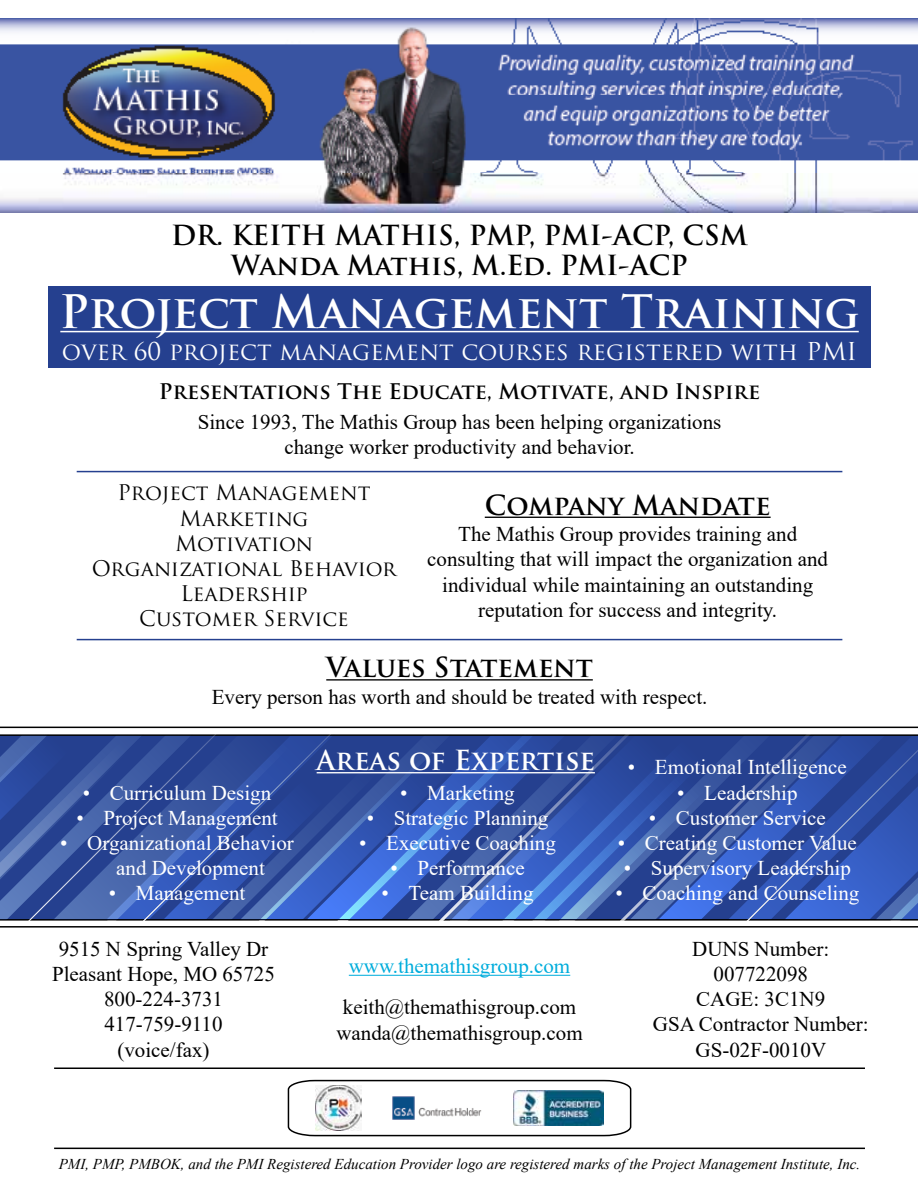
<style>
.page{position:relative;width:918px;height:1188px;background:#fff}
.page>*{position:absolute;margin:0;border:0;box-sizing:border-box;transform-origin:0 0}
.t1{font:700 45px "Trajan Pro";color:#fff}
.t2{font:700 27px/30px "Trajan Pro";color:#000;text-align:center}
.t3{font:24px "Trajan Pro";color:#fff}
.t4{font:21px/25.2px "Times New Roman";color:#000;text-align:center}
.t5{font:21px/25.2px "Times New Roman";color:#fff}
.t6{font:21px/25.2px "Trajan Pro";color:#000;text-align:center}
.t7{font:700 21px "Trajan Pro";color:#000}
.t8{font:21px "Times New Roman";color:#00addc}
.t9{font:italic 15px "Times New Roman";color:#000}
</style>
<div class="page">
<svg style="left:76px;top:638px;width:98px;height:3px"></svg>
<svg style="left:0;top:727px;width:918px;height:201px;background:#415fab"></svg>
<hr style="left:317px;top:772px;width:278px;height:1px;background:#fff">
<div style="left:48px;top:286px;width:823px;height:82px;background:#25408f"></div>
<hr style="left:60px;top:331px;width:799px;height:1px;background:#fff">
<hr style="left:326px;top:679px;width:267px;height:2px;background:#000">
<hr style="left:54px;top:1068px;width:811px;height:1px;background:#000">
<hr style="left:54px;top:1148px;width:811px;height:1px;background:#000">
<hr style="left:485px;top:517px;width:286px;height:1px;background:#000">
<hr style="left:77px;top:471px;width:765px;height:1px;background:#25408f">
<hr style="left:77px;top:639px;width:765px;height:1px;background:#25408f">
<img style="left:1px;top:18px;width:917px;height:195px">
<hr style="left:349px;top:975px;width:221px;height:1px;background:#00addc">
<svg style="left:287px;top:1079px;width:345px;height:58px"></svg>
<img style="left:513px;top:1091px;width:91px;height:34px">
<img style="left:393px;top:1097px;width:89px;height:23px">
<img style="left:316px;top:1085px;width:45px;height:46px">
<p class="t2" style="left:171px;top:220px;width:578px">DR. KEITH MATHIS, PMP, PMI-ACP, CSM<br>Wanda Mathis, M.Ed. PMI-ACP</p>
<h1 class="t1" style="left:59px;top:284px;width:802px">Project Management Training</h1>
<p class="t3" style="left:62px;top:336px;width:797px">over 60 project management courses registered with PMI</p>
<p class="t7" style="left:159px;top:378px;width:603px">Presentations The Educate, Motivate, and Inspire</p>
<p class="t4" style="left:198px;top:409px;width:525px">Since 1993, The Mathis Group has been helping organizations change worker productivity and behavior.</p>
<p class="t6" style="left:92px;top:480px;width:306px">Project Management<br>Marketing<br>Motivation<br>Organizational Behavior<br>Leadership<br>Customer Service</p>
<p class="t2" style="left:485px;top:490px;width:287px">Company Mandate</p>
<p class="t4" style="left:427px;top:521px;width:402px">The Mathis Group provides training and consulting that will impact the organization and individual while maintaining an outstanding reputation for success and integrity.</p>
<p class="t2" style="left:326px;top:653px;width:268px">Values Statement</p>
<p class="t4" style="left:212px;top:684px;width:497px">Every person has worth and should be treated with respect.</p>
<p class="t5" style="left:83px;top:779px;width:190px">• Curriculum Design</p>
<p class="t5" style="left:76px;top:805px;width:203px">• Project Management</p>
<p class="t5" style="left:116px;top:830px;width:179px;text-indent:-56px">• Organizational Behavior and Development</p>
<p class="t5" style="left:109px;top:880px;width:138px">• Management</p>
<p class="t5" style="left:317px;top:754px;width:532px"><sup>Areas</sup> <sup>of</sup> <sup>Expertise</sup> • Emotional Intelligence</p>
<p class="t5" style="left:677px;top:779px;width:122px">• Leadership</p>
<p class="t5" style="left:649px;top:805px;width:178px">• Customer Service</p>
<p class="t5" style="left:618px;top:830px;width:240px">• Creating Customer Value</p>
<p class="t5" style="left:624px;top:855px;width:229px">• Supervisory Leadership</p>
<p class="t5" style="left:615px;top:880px;width:245px">• Coaching and Counseling</p>
<p class="t5" style="left:400px;top:779px;width:116px">• Marketing</p>
<p class="t5" style="left:367px;top:805px;width:183px">• Strategic Planning</p>
<p class="t5" style="left:359px;top:830px;width:198px">• Executive Coaching</p>
<p class="t5" style="left:390px;top:855px;width:136px">• Performance</p>
<p class="t5" style="left:382px;top:880px;width:154px">• Team Building</p>
<p class="t4" style="left:52px;top:936px;width:224px">9515 N Spring Valley Dr<br>Pleasant Hope, MO 65725<br>800-224-3731<br>417-759-9110<br>(voice/fax)</p>
<p class="t4" style="left:653px;top:936px;width:217px">DUNS Number:<br>007722098<br>CAGE: 3C1N9<br>GSA Contractor Number:<br>GS-02F-0010V</p>
<p class="t8" style="left:349px;top:951px;width:223px">www.themathisgroup.com</p>
<p class="t4" style="left:336px;top:994px;width:248px">keith@themathisgroup.com wanda@themathisgroup.com</p>
<p class="t9" style="left:59px;top:1153px;width:803px">PMI, PMP, PMBOK, and the PMI Registered Education Provider logo are registered marks of the Project Management Institute, Inc.</p>
</div>
